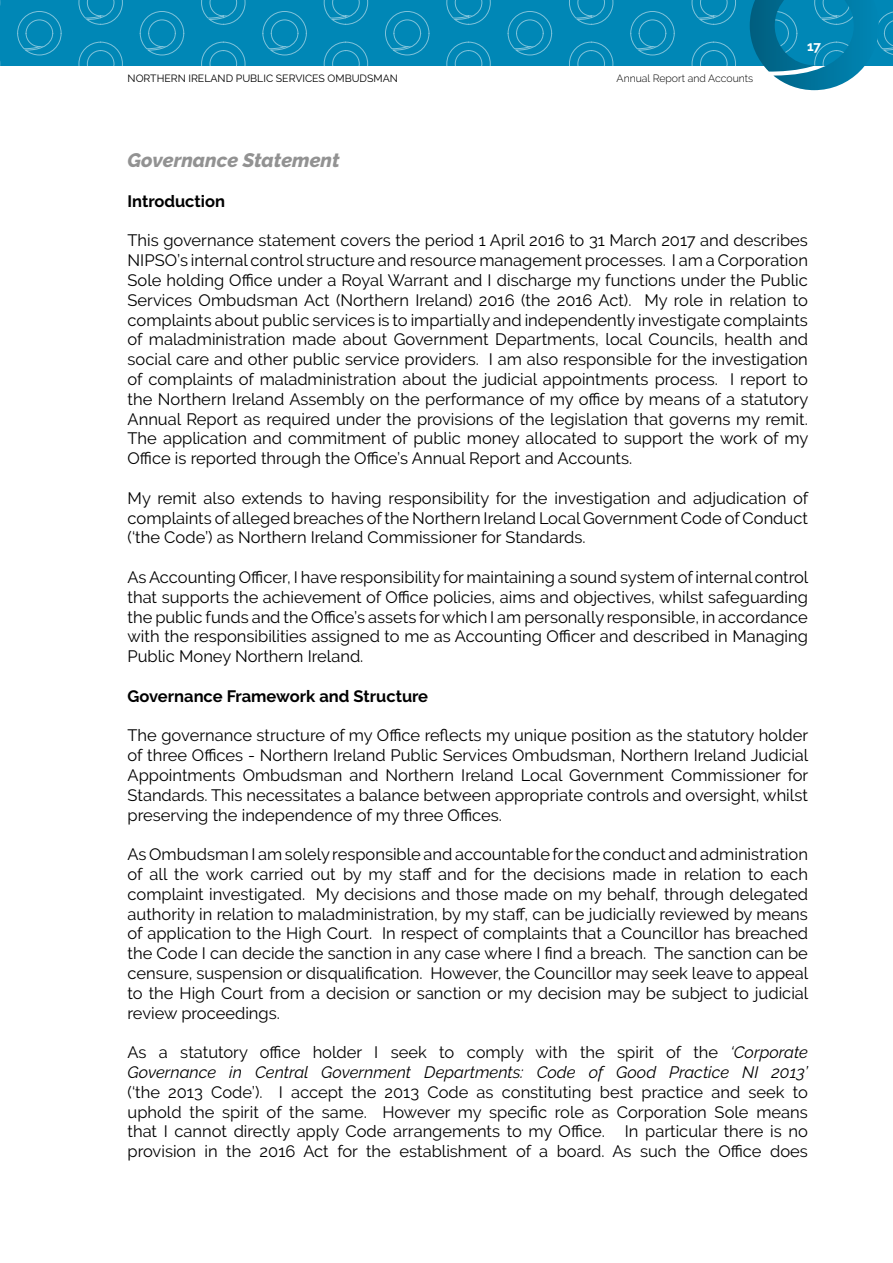
<style>
.page{position:relative;width:893px;height:1263px;background:#fff}
.page>*{position:absolute;margin:0;border:0;box-sizing:border-box;transform-origin:0 0}
.sub_paragragh_italic{font:italic 800 19.5px "Raleway";color:#929292}
.t1{font:16.5px/19.8px "Raleway";color:#000;text-align:justify}
.Bold{font:700 16.5px "Raleway";color:#000}
.t2{font:700 13.5px "Raleway";color:#fff}
.t3{font:10.5px "Raleway";color:#000}
.t4{font:300 10.5px "Raleway";color:#000}
.s1{font-style:italic}
</style>
<div class="page">
<svg style="left:0;top:0;width:893px;height:65px;background:#088ab8"></svg>
<svg style="left:750px;top:0;width:129px;height:90px;background:#2690b4"></svg>
<p class="t3" style="left:128px;top:72px;width:272px">NORTHERN IRELAND PUBLIC SERVICES OMBUDSMAN</p>
<p class="t4" style="left:617px;top:72px;width:138px">Annual Report and Accounts</p>
<p class="t2" style="left:807px;top:39px;width:15px">17</p>
<p class="sub_paragragh_italic" style="left:128px;top:149px;width:214px">Governance Statement</p>
<p class="Bold" style="left:128px;top:192px;width:99px">Introduction</p>
<p class="t1" style="left:128px;top:231px;width:682px">This governance statement covers the period 1 April 2016 to 31 March 2017 and describes NIPSO’s internal control structure and resource management processes. I am a Corporation Sole holding Office under a Royal Warrant and I discharge my functions under the Public Services Ombudsman Act (Northern Ireland) 2016 (the 2016 Act). My role in relation to complaints about public services is to impartially and independently investigate complaints of maladministration made about Government Departments, local Councils, health and social care and other public service providers. I am also responsible for the investigation of complaints of maladministration about the judicial appointments process. I report to the Northern Ireland Assembly on the performance of my office by means of a statutory Annual Report as required under the provisions of the legislation that governs my remit.<br>The application and commitment of public money allocated to support the work of my Office is reported through the Office’s Annual Report and Accounts.</p>
<p class="t1" style="left:128px;top:488px;width:682px">My remit also extends to having responsibility for the investigation and adjudication of complaints of alleged breaches of the Northern Ireland Local Government Code of Conduct (‘the Code’) as Northern Ireland Commissioner for Standards.</p>
<p class="t1" style="left:128px;top:567px;width:682px">As Accounting Officer, I have responsibility for maintaining a sound system of internal control that supports the achievement of Office policies, aims and objectives, whilst safeguarding the public funds and the Office’s assets for which I am personally responsible, in accordance with the responsibilities assigned to me as Accounting Officer and described in Managing Public Money Northern Ireland.</p>
<p class="Bold" style="left:128px;top:687px;width:302px">Governance Framework and Structure</p>
<p class="t1" style="left:128px;top:726px;width:682px">The governance structure of my Office reflects my unique position as the statutory holder of three Offices - Northern Ireland Public Services Ombudsman, Northern Ireland Judicial Appointments Ombudsman and Northern Ireland Local Government Commissioner for Standards. This necessitates a balance between appropriate controls and oversight, whilst preserving the independence of my three Offices.</p>
<p class="t1" style="left:128px;top:844px;width:682px">As Ombudsman I am solely responsible and accountable for the conduct and administration of all the work carried out by my staff and for the decisions made in relation to each complaint investigated. My decisions and those made on my behalf, through delegated authority in relation to maladministration, by my staff, can be judicially reviewed by means of application to the High Court. In respect of complaints that a Councillor has breached the Code I can decide the sanction in any case where I find a breach. The sanction can be censure, suspension or disqualification. However, the Councillor may seek leave to appeal to the High Court from a decision or sanction or my decision may be subject to judicial review proceedings.</p>
<p class="t1" style="left:128px;top:1042px;width:682px">As a statutory office holder I seek to comply with the spirit of the <span class="s1">‘Corporate Governance in Central Government Departments: Code of Good Practice NI 2013’ </span>(‘the 2013 Code’). I accept the 2013 Code as constituting best practice and seek to uphold the spirit of the same. However my specific role as Corporation Sole means that I cannot directly apply Code arrangements to my Office. In particular there is no provision in the 2016 Act for the establishment of a board. As such the Office does</p>
</div>
